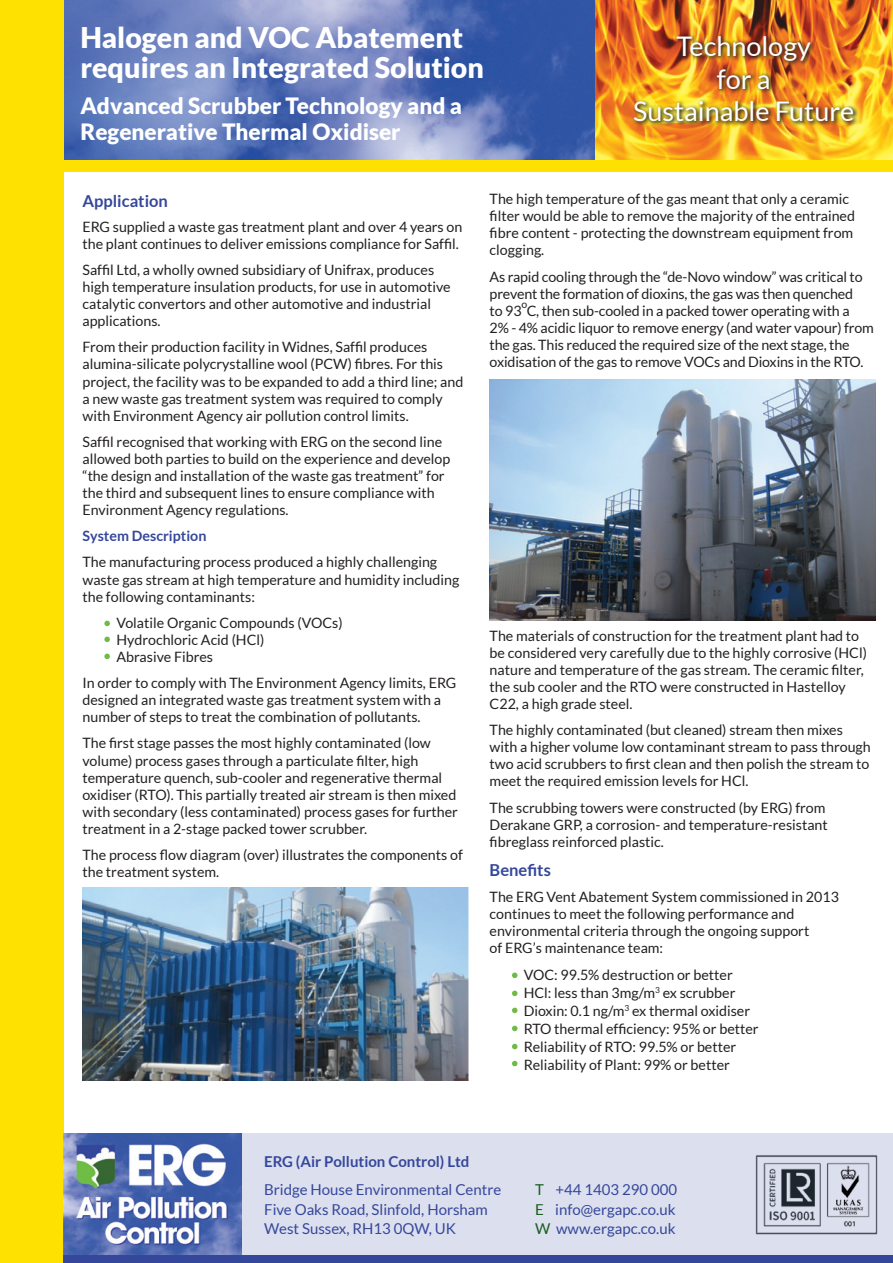
<style>
.page{position:relative;width:893px;height:1263px;background:#fff}
.page>*{position:absolute;margin:0;border:0;box-sizing:border-box;transform-origin:0 0}
.t1{font:900 28.5px "Lato";color:#fff}
.t2{font:27px "Lato";color:#fff}
.t3{font:900 22.5px "Lato";color:#fff}
.t4{font:700 16.5px "Lato";color:#35479b}
.t5{font:15px/19.5px "Lato";color:#35479b}
.t6{font:700 15px "Lato";color:#35479b}
.t7{font:14.25px/17.1px "Lato";color:#231f20}
.t8{font:700 14.25px "Lato";color:#35479b}
.t9{font:10.5px "Lato";color:#231f20}
.s1{color:#165e1d}
</style>
<div class="page">
<img style="left:64px;top:0;width:829px;height:160px">
<div style="left:0;top:0;width:64px;height:1263px;background:#ffe101"></div>
<div style="left:0;top:160px;width:893px;height:12px;background:#ffe101"></div>
<div style="left:631px;top:33px;width:228px;height:94px;background:#231f20;opacity:.9"></div>
<img style="left:82px;top:888px;width:387px;height:192px">
<img style="left:490px;top:380px;width:386px;height:241px">
<svg style="left:104px;top:621px;width:6px;height:5px"></svg>
<svg style="left:104px;top:637px;width:6px;height:5px"></svg>
<svg style="left:104px;top:654px;width:6px;height:5px"></svg>
<svg style="left:512px;top:972px;width:5px;height:6px"></svg>
<svg style="left:512px;top:990px;width:5px;height:6px"></svg>
<svg style="left:512px;top:1008px;width:5px;height:5px"></svg>
<svg style="left:512px;top:1026px;width:5px;height:5px"></svg>
<svg style="left:512px;top:1044px;width:5px;height:5px"></svg>
<svg style="left:512px;top:1061px;width:5px;height:5px"></svg>
<div style="left:64px;top:1133px;width:829px;height:130px;background:#dcdfee"></div>
<img style="left:64px;top:1133px;width:178px;height:122px">
<img style="left:755px;top:1155px;width:123px;height:80px">
<div style="left:64px;top:1256px;width:829px;height:7px;background:#35479b"></div>
<p class="t1" style="left:80px;top:21px;width:384px">Halogen and VOC Abatement</p>
<p class="t1" style="left:80px;top:51px;width:405px">requires an Integrated Solution</p>
<p class="t3" style="left:80px;top:93px;width:383px">Advanced Scrubber Technology and a</p>
<p class="t3" style="left:80px;top:118px;width:322px">Regenerative Thermal Oxidiser</p>
<p class="t2" style="left:676px;top:32px;width:136px">Technology</p>
<p class="t2" style="left:717px;top:64px;width:55px">for a</p>
<p class="t2" style="left:633px;top:96px;width:223px">Sustainable Future</p>
<p class="t4" style="left:82px;top:192px;width:87px">Application</p>
<p class="t7" style="left:82px;top:218px;width:381px">ERG supplied a waste gas treatment plant and over 4 years on the plant continues to deliver emissions compliance for Saffil.</p>
<p class="t7" style="left:82px;top:261px;width:370px">Saffil Ltd, a wholly owned subsidiary of Unifrax, produces high temperature insulation products, for use in automotive catalytic convertors and other automotive and industrial applications.</p>
<p class="t7" style="left:82px;top:339px;width:382px">From their production facility in Widnes, Saffil produces alumina-silicate polycrystalline wool (PCW) fibres. For this project, the facility was to be expanded to add a third line; and a new waste gas treatment system was required to comply with Environment Agency air pollution control limits.</p>
<p class="t7" style="left:82px;top:433px;width:369px">Saffil recognised that working with ERG on the second line allowed both parties to build on the experience and develop “the design and installation of the waste gas treatment” for the third and subsequent lines to ensure compliance with Environment Agency regulations.</p>
<p class="t8" style="left:82px;top:528px;width:125px">System Description</p>
<p class="t7" style="left:82px;top:554px;width:378px">The manufacturing process produced a highly challenging waste gas stream at high temperature and humidity including the following contaminants:</p>
<p class="t7" style="left:117px;top:614px;width:228px">Volatile Organic Compounds (VOCs)</p>
<p class="t7" style="left:117px;top:631px;width:149px">Hydrochloric Acid (HCl)</p>
<p class="t7" style="left:117px;top:648px;width:98px">Abrasive Fibres</p>
<p class="t7" style="left:82px;top:674px;width:375px">In order to comply with The Environment Agency limits, ERG designed an integrated waste gas treatment system with a number of steps to treat the combination of pollutants.</p>
<p class="t7" style="left:82px;top:735px;width:377px">The first stage passes the most highly contaminated (low volume) process gases through a particulate filter, high temperature quench, sub-cooler and regenerative thermal oxidiser (RTO). This partially treated air stream is then mixed with secondary (less contaminated) process gases for further treatment in a 2-stage packed tower scrubber.</p>
<p class="t7" style="left:82px;top:846px;width:382px">The process flow diagram (over) illustrates the components of the treatment system.</p>
<p class="t7" style="left:490px;top:190px;width:367px">The high temperature of the gas meant that only a ceramic filter would be able to remove the majority of the entrained fibre content - protecting the downstream equipment from clogging.</p>
<p class="t7" style="left:490px;top:268px;width:386px">As rapid cooling through the “de-Novo window” was critical to prevent the formation of dioxins, the gas was then quenched<br>to 93 C, then sub-cooled in a packed tower operating with a<br>2% - 4% acidic liquor to remove energy (and water vapour) from the gas. This reduced the required size of the next stage, the oxidisation of the gas to remove VOCs and Dioxins in the RTO.</p>
<p class="t9" style="left:521px;top:299px;width:7px">o</p>
<p class="t7" style="left:490px;top:627px;width:379px">The materials of construction for the treatment plant had to be considered very carefully due to the highly corrosive (HCl) nature and temperature of the gas stream. The ceramic filter, the sub cooler and the RTO were constructed in Hastelloy C22, a high grade steel.</p>
<p class="t7" style="left:490px;top:721px;width:383px">The highly contaminated (but cleaned) stream then mixes with a higher volume low contaminant stream to pass through two acid scrubbers to first clean and then polish the stream to meet the required emission levels for HCl.</p>
<p class="t7" style="left:490px;top:799px;width:337px">The scrubbing towers were constructed (by ERG) from</p>
<p class="t7" style="left:490px;top:816px;width:340px">Derakane GRP, a corrosion- and temperature-resistant</p>
<p class="t7" style="left:490px;top:833px;width:176px">fibreglass reinforced plastic.</p>
<p class="t4" style="left:490px;top:860px;width:63px">Benefits</p>
<p class="t7" style="left:490px;top:888px;width:351px">The ERG Vent Abatement System commissioned in 2013</p>
<p class="t7" style="left:490px;top:905px;width:306px">continues to meet the following performance and</p>
<p class="t7" style="left:490px;top:922px;width:321px">environmental criteria through the ongoing support</p>
<p class="t7" style="left:490px;top:939px;width:175px">of ERG’s maintenance team:</p>
<p class="t7" style="left:524px;top:966px;width:211px">VOC: 99.5% destruction or better</p>
<p class="t7" style="left:524px;top:984px;width:213px">HCl: less than 3mg/m<sup>3</sup> ex scrubber</p>
<p class="t7" style="left:524px;top:1002px;width:228px">Dioxin: 0.1 ng/m<sup>3</sup> ex thermal oxidiser</p>
<p class="t7" style="left:524px;top:1020px;width:236px">RTO thermal efficiency: 95% or better</p>
<p class="t7" style="left:524px;top:1038px;width:214px">Reliability of RTO: 99.5% or better</p>
<p class="t7" style="left:524px;top:1056px;width:208px">Reliability of Plant: 99% or better</p>
<p class="t6" style="left:264px;top:1152px;width:207px">ERG (Air Pollution Control) Ltd</p>
<p class="t5" style="left:264px;top:1180px;width:239px">Bridge House Environmental Centre</p>
<p class="t5" style="left:264px;top:1199px;width:225px">Five Oaks Road, Slinfold, Horsham<br>West Sussex, RH13 0QW, UK</p>
<p class="t5" style="left:535px;top:1180px;width:144px"><span class="s1">T</span> +44 1403 290 000</p>
<p class="t5" style="left:535px;top:1199px;width:142px"><span class="s1">E</span> info@ergapc.co.uk</p>
<p class="t5" style="left:535px;top:1219px;width:142px"><span class="s1">W</span> www.ergapc.co.uk</p>
</div>
